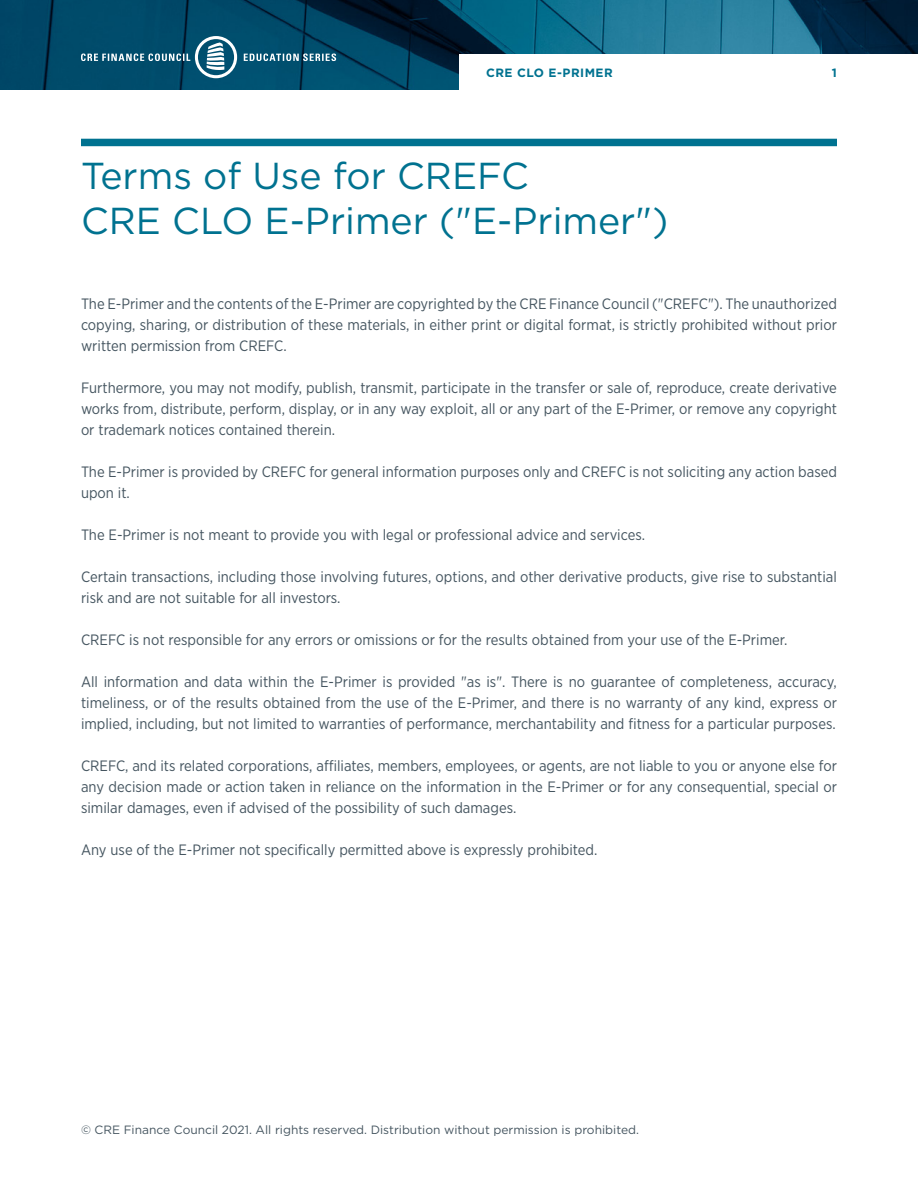
<style>
.page{position:relative;width:918px;height:1188px;background:#fff}
.page>*{position:absolute;margin:0;border:0;box-sizing:border-box;transform-origin:0 0}
.t1{font:37.5px/45px "Gotham";color:#007290}
.t2{font:15px/21px "Gotham Narrow";color:#455560;text-align:justify}
.t3{font:12px "Gotham";color:#455560}
.t4{font:700 12px "Gotham";letter-spacing:.04em;color:#007290}
</style>
<div class="page">
<img style="left:0;top:0;width:918px;height:90px">
<div style="left:459px;top:54px;width:459px;height:36px;background:#fff"></div>
<div style="left:195px;top:36px;width:42px;height:42px;border:3px solid #fff;border-radius:50%"></div>
<svg style="left:81px;top:42px;width:255px;height:28px;background:#286883"></svg>
<div style="left:81px;top:139px;width:756px;height:7px;background:#007290"></div>
<p class="t4" style="left:486px;top:65px;width:128px">CRE CLO E-PRIMER</p>
<p class="t4" style="left:832px;top:65px;width:7px">1</p>
<h1 class="t1" style="left:81px;top:153px;width:589px">Terms of Use for CREFC<br>CRE CLO E-Primer ("E-Primer")</h1>
<p class="t2" style="left:81px;top:293px;width:758px">The E-Primer and the contents of the E-Primer are copyrighted by the CRE Finance Council ("CREFC"). The unauthorized copying, sharing, or distribution of these materials, in either print or digital format, is strictly prohibited without prior written permission from CREFC.</p>
<p class="t2" style="left:81px;top:377px;width:758px">Furthermore, you may not modify, publish, transmit, participate in the transfer or sale of, reproduce, create derivative works from, distribute, perform, display, or in any way exploit, all or any part of the E-Primer, or remove any copyright or trademark notices contained therein.</p>
<p class="t2" style="left:81px;top:461px;width:758px">The E-Primer is provided by CREFC for general information purposes only and CREFC is not soliciting any action based upon it.</p>
<p class="t2" style="left:81px;top:524px;width:566px">The E-Primer is not meant to provide you with legal or professional advice and services.</p>
<p class="t2" style="left:81px;top:566px;width:758px">Certain transactions, including those involving futures, options, and other derivative products, give rise to substantial risk and are not suitable for all investors.</p>
<p class="t2" style="left:81px;top:629px;width:708px">CREFC is not responsible for any errors or omissions or for the results obtained from your use of the E-Primer.</p>
<p class="t2" style="left:81px;top:671px;width:758px">All information and data within the E-Primer is provided "as is". There is no guarantee of completeness, accuracy, timeliness, or of the results obtained from the use of the E-Primer, and there is no warranty of any kind, express or implied, including, but not limited to warranties of performance, merchantability and fitness for a particular purposes.</p>
<p class="t2" style="left:81px;top:755px;width:758px">CREFC, and its related corporations, affiliates, members, employees, or agents, are not liable to you or anyone else for any decision made or action taken in reliance on the information in the E-Primer or for any consequential, special or similar damages, even if advised of the possibility of such damages.</p>
<p class="t2" style="left:81px;top:839px;width:518px">Any use of the E-Primer not specifically permitted above is expressly prohibited.</p>
<p class="t3" style="left:81px;top:1122px;width:560px">© CRE Finance Council 2021. All rights reserved. Distribution without permission is prohibited.</p>
</div>
